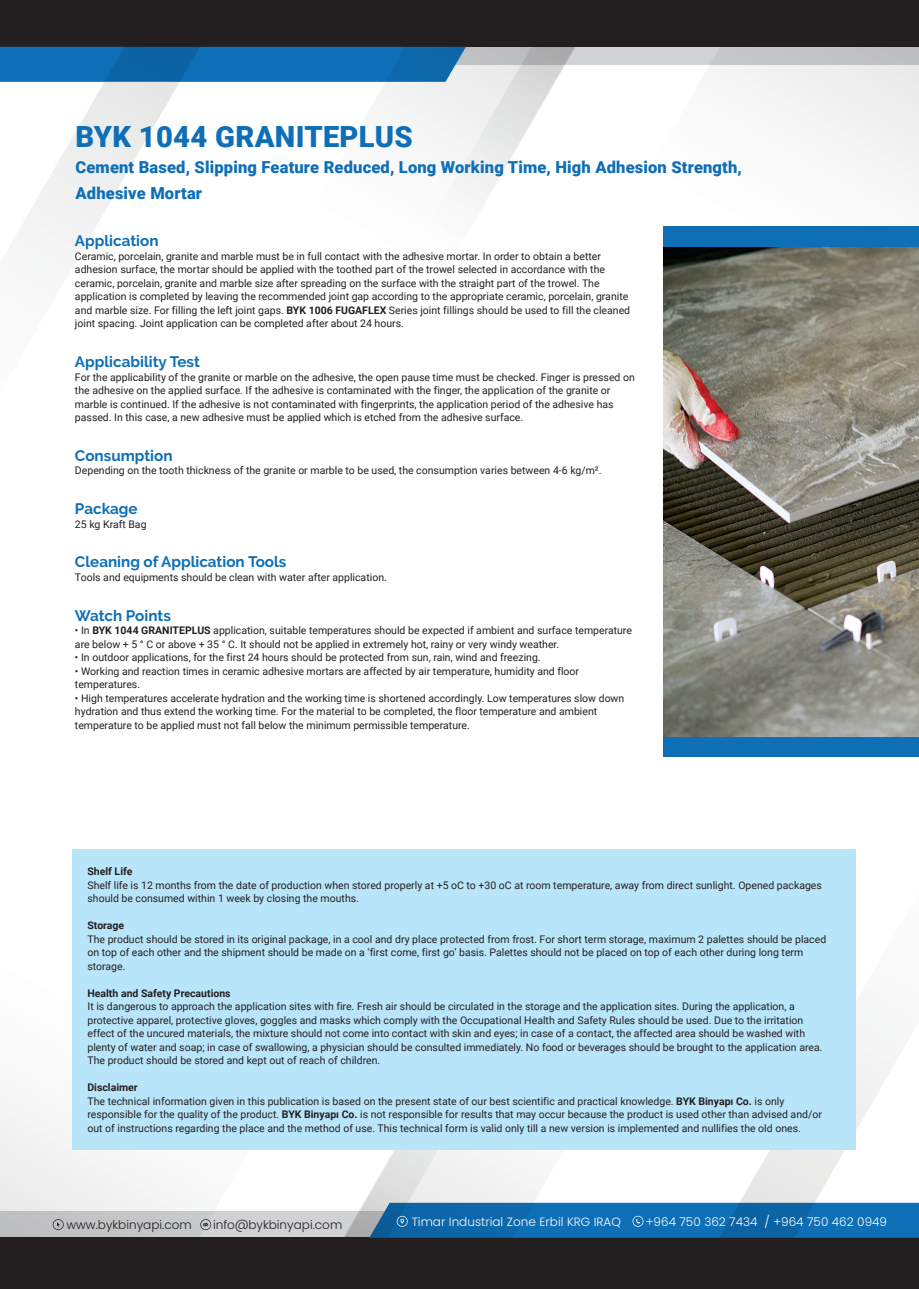
<style>
.page{position:relative;width:919px;height:1289px;background:#fff}
.page>*{position:absolute;margin:0;border:0;box-sizing:border-box;transform-origin:0 0}
.t1{font:900 29.1px "Roboto";letter-spacing:.01em;color:#0e6fb7}
.t2{font:900 16.5px/26.2px "Roboto";letter-spacing:.01em;color:#0e6fb7}
.t3{font:700 15.15px "Raleway";color:#0e6fb7}
.t4{font:300 12px "Poppins";color:#fff}
.t5{font:300 12px "Poppins";color:#231f20}
.t6{font:10.5px/13.5px "Roboto";color:#231f20}
.t7{font:700 10.5px "Roboto";color:#231f20}
.s1{font-weight:700}
</style>
<div class="page">
<div style="left:0;top:1237px;width:918px;height:51px;background:#231f20"></div>
<svg style="left:657px;top:883px;width:246px;height:319px"></svg>
<svg style="left:310px;top:1149px;width:326px;height:88px"></svg>
<svg style="left:0;top:1096px;width:301px;height:141px"></svg>
<div style="left:0;top:0;width:918px;height:47px;background:#231f20"></div>
<svg style="left:261px;top:47px;width:22px;height:35px"></svg>
<svg style="left:0;top:47px;width:261px;height:221px"></svg>
<svg style="left:283px;top:47px;width:326px;height:157px"></svg>
<svg style="left:617px;top:47px;width:301px;height:141px"></svg>
<svg style="left:369px;top:1202px;width:549px;height:35px;background:#166fb1"></svg>
<svg style="left:53px;top:1219px;width:11px;height:10px"></svg>
<svg style="left:200px;top:1219px;width:11px;height:10px"></svg>
<div style="left:663px;top:735px;width:255px;height:21px;background:#0e6fb7"></div>
<div style="left:663px;top:226px;width:255px;height:21px;background:#0e6fb7"></div>
<img style="left:663px;top:247px;width:255px;height:489px">
<div style="left:72px;top:849px;width:783px;height:300px;background:#b9e5fa"></div>
<h1 class="t1" style="left:75px;top:116px;width:338px">BYK 1044 GRANITEPLUS</h1>
<h2 class="t2" style="left:75px;top:153px;width:668px">Cement Based, Slipping Feature Reduced, Long Working Time, High Adhesion Strength,<br>Adhesive Mortar</h2>
<h3 class="t3" style="left:75px;top:232px;width:85px">Application</h3>
<p class="t6" style="left:75px;top:249px;width:556px">Ceramic, porcelain, granite and marble must be in full contact with the adhesive mortar. In order to obtain a better adhesion surface, the mortar should be applied with the toothed part of the trowel selected in accordance with the ceramic, porcelain, granite and marble size after spreading on the surface with the straight part of the trowel. The application is completed by leaving the recommended joint gap according to the appropriate ceramic, porcelain, granite and marble size. For filling the left joint gaps. <span class="s1">BYK 1006 FUGAFLEX</span> Series joint fillings should be used to fill the cleaned joint spacing. Joint application can be completed after about 24 hours.</p>
<h3 class="t3" style="left:75px;top:353px;width:126px">Applicability Test</h3>
<p class="t6" style="left:75px;top:369px;width:561px">For the applicability of the granite or marble on the adhesive, the open pause time must be checked. Finger is pressed on the adhesive on the applied surface. If the adhesive is contaminated with the finger, the application of the granite or marble is continued. If the adhesive is not contaminated with fingerprints, the application period of the adhesive has passed. In this case, a new adhesive must be applied which is etched from the adhesive surface.</p>
<h3 class="t3" style="left:75px;top:447px;width:99px">Consumption</h3>
<p class="t6" style="left:75px;top:463px;width:528px">Depending on the tooth thickness of the granite or marble to be used, the consumption varies between 4-6 kg/m².</p>
<h3 class="t3" style="left:75px;top:500px;width:64px">Package</h3>
<p class="t6" style="left:75px;top:516px;width:73px">25 kg Kraft Bag</p>
<h3 class="t3" style="left:75px;top:553px;width:213px">Cleaning of Application Tools</h3>
<p class="t6" style="left:75px;top:570px;width:313px">Tools and equipments should be clean with water after application.</p>
<h3 class="t3" style="left:75px;top:606px;width:97px">Watch Points</h3>
<p class="t6" style="left:75px;top:623px;width:558px">• In <span class="s1">BYK 1044 GRANITEPLUS</span> application, suitable temperatures should be expected if ambient and surface temperature are below + 5 ° C or above + 35 ° C. It should not be applied in extremely hot, rainy or very windy weather.</p>
<p class="t6" style="left:75px;top:650px;width:467px">• In outdoor applications, for the first 24 hours should be protected from sun, rain, wind and freezing.</p>
<p class="t6" style="left:75px;top:664px;width:505px">• Working and reaction times in ceramic adhesive mortars are affected by air temperature, humidity and floor temperatures.</p>
<p class="t6" style="left:75px;top:691px;width:551px">• High temperatures accelerate hydration and the working time is shortened accordingly. Low temperatures slow down hydration and thus extend the working time. For the material to be completed, the floor temperature and ambient temperature to be applied must not fall below the minimum permissible temperature.</p>
<p class="t7" style="left:87px;top:864px;width:46px">Shelf Life</p>
<p class="t6" style="left:87px;top:878px;width:736px">Shelf life is 12 months from the date of production when stored properly at +5 oC to +30 oC at room temperature, away from direct sunlight. Opened packages should be consumed within 1 week by closing the mouths.</p>
<p class="t7" style="left:87px;top:918px;width:38px">Storage</p>
<p class="t6" style="left:87px;top:932px;width:740px">The product should be stored in its original package, in a cool and dry place protected from frost. For short term storage, maximum 2 palettes should be placed on top of each other and the shipment should be made on a ‘first come, first go’ basis. Palettes should not be placed on top of each other during long term storage.</p>
<p class="t7" style="left:87px;top:985px;width:145px">Health and Safety Precautions</p>
<p class="t6" style="left:87px;top:999px;width:736px">It is dangerous to approach the application sites with fire. Fresh air should be circulated in the storage and the application sites. During the application, a protective apparel, protective gloves, goggles and masks which comply with the Occupational Health and Safety Rules should be used. Due to the irritation effect of the uncured materials, the mixture should not come into contact with skin and eyes; in case of a contact, the affected area should be washed with plenty of water and soap; in case of swallowing, a physician should be consulted immediately. No food or beverages should be brought to the application area.<br>The product should be stored and kept out of reach of children.</p>
<p class="t6" style="left:87px;top:1080px;width:736px"><span class="s1">Disclaimer<br></span>The technical information given in this publication is based on the present state of our best scientific and practical knowledge. <span class="s1">BYK Binyapı Co.</span> is only responsible for the quality of the product. <span class="s1">BYK Binyapı Co.</span> is not responsible for results that may occur because the product is used other than advised and/or out of instructions regarding the place and the method of use. This technical form is valid only till a new version is implemented and nullifies the old ones.</p>
<p class="t5" style="left:66px;top:1217px;width:127px">www.bykbinyapi.com</p>
<p class="t5" style="left:213px;top:1217px;width:131px">info@bykbinyapi.com</p>
<p class="t4" style="left:411px;top:1214px;width:211px">Timar Industrial Zone Erbil KRG IRAQ</p>
<p class="t4" style="left:645px;top:1214px;width:243px">+964 750 362 7434 / +964 750 462 0949</p>
</div>
